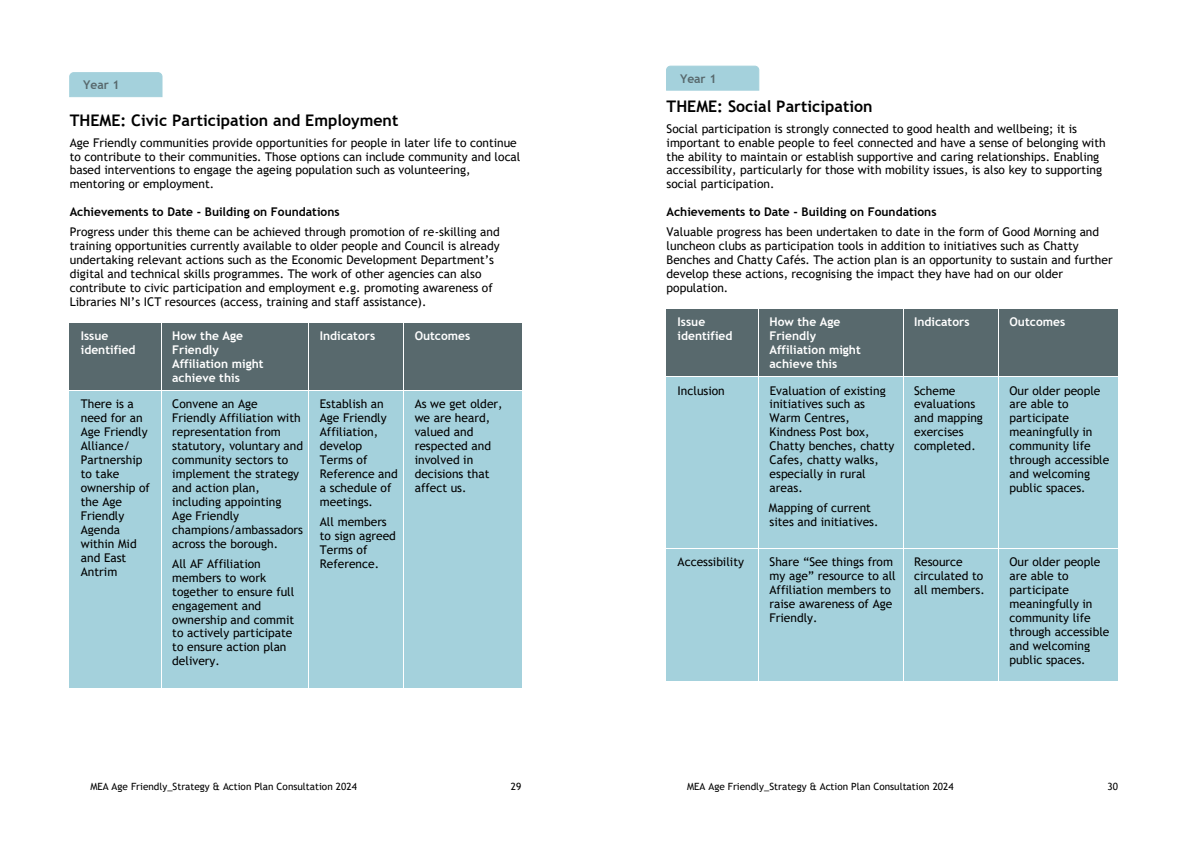
<style>
.page{position:relative;width:1191px;height:842px;background:#fff}
.page>*{position:absolute;margin:0;border:0;box-sizing:border-box;transform-origin:0 0}
.t1{font:700 16px "Trebuchet MS";color:#000}
.t2{font:12px/13.9px "Trebuchet MS";color:#000}
.t3{font:700 12px/14px "Trebuchet MS";color:#fff}
.t4{font:700 12px "Trebuchet MS";color:#000}
.t5{font:700 12px "Trebuchet MS";color:#58696d}
.t6{font:10px "Trebuchet MS";color:#000}
</style>
<div class="page">
<div style="left:70px;top:323px;width:91px;height:68px;background:#58696d"></div>
<div style="left:162px;top:323px;width:146px;height:68px;background:#58696d"></div>
<div style="left:309px;top:323px;width:94px;height:68px;background:#58696d"></div>
<div style="left:404px;top:323px;width:117px;height:68px;background:#58696d"></div>
<div style="left:70px;top:391px;width:91px;height:297px;background:#a4d1dc"></div>
<div style="left:162px;top:391px;width:146px;height:297px;background:#a4d1dc"></div>
<div style="left:309px;top:391px;width:94px;height:297px;background:#a4d1dc"></div>
<div style="left:404px;top:391px;width:117px;height:297px;background:#a4d1dc"></div>
<hr style="left:70px;top:391px;width:91px;height:1px;background:#fff">
<hr style="left:162px;top:391px;width:146px;height:1px;background:#fff">
<hr style="left:309px;top:391px;width:94px;height:1px;background:#fff">
<hr style="left:404px;top:391px;width:117px;height:1px;background:#fff">
<svg style="left:69px;top:72px;width:94px;height:26px"></svg>
<img style="left:76px;top:78px;width:56px;height:16px">
<div style="left:666px;top:309px;width:92px;height:68px;background:#58696d"></div>
<div style="left:758px;top:309px;width:144px;height:68px;background:#58696d"></div>
<div style="left:903px;top:309px;width:95px;height:68px;background:#58696d"></div>
<div style="left:998px;top:309px;width:119px;height:68px;background:#58696d"></div>
<hr style="left:666px;top:309px;width:92px;height:1px;background:#fff">
<hr style="left:758px;top:309px;width:144px;height:1px;background:#fff">
<hr style="left:903px;top:309px;width:95px;height:1px;background:#fff">
<hr style="left:998px;top:309px;width:119px;height:1px;background:#fff">
<hr style="left:758px;top:309px;width:1px;height:68px;background:#fff">
<hr style="left:998px;top:309px;width:1px;height:68px;background:#fff">
<div style="left:666px;top:377px;width:92px;height:171px;background:#a4d1dc"></div>
<div style="left:758px;top:377px;width:144px;height:171px;background:#a4d1dc"></div>
<div style="left:903px;top:377px;width:95px;height:171px;background:#a4d1dc"></div>
<div style="left:998px;top:377px;width:119px;height:171px;background:#a4d1dc"></div>
<hr style="left:666px;top:377px;width:92px;height:1px;background:#fff">
<hr style="left:758px;top:377px;width:144px;height:1px;background:#fff">
<hr style="left:903px;top:377px;width:95px;height:1px;background:#fff">
<hr style="left:998px;top:377px;width:119px;height:1px;background:#fff">
<hr style="left:758px;top:377px;width:1px;height:171px;background:#fff">
<hr style="left:998px;top:377px;width:1px;height:171px;background:#fff">
<div style="left:666px;top:549px;width:92px;height:131px;background:#a4d1dc"></div>
<div style="left:758px;top:549px;width:144px;height:131px;background:#a4d1dc"></div>
<div style="left:903px;top:549px;width:95px;height:131px;background:#a4d1dc"></div>
<div style="left:998px;top:549px;width:119px;height:131px;background:#a4d1dc"></div>
<hr style="left:758px;top:549px;width:1px;height:131px;background:#fff">
<hr style="left:998px;top:549px;width:1px;height:131px;background:#fff">
<svg style="left:666px;top:65px;width:94px;height:26px"></svg>
<img style="left:673px;top:71px;width:55px;height:16px">
<p class="t5" style="left:83px;top:78px;width:38px">Year 1</p>
<h1 class="t1" style="left:70px;top:110px;width:330px">THEME: Civic Participation and Employment</h1>
<p class="t2" style="left:70px;top:135px;width:452px">Age Friendly communities provide opportunities for people in later life to continue to contribute to their communities. Those options can include community and local based interventions to engage the ageing population such as volunteering, mentoring or employment.</p>
<p class="t4" style="left:70px;top:204px;width:271px">Achievements to Date - Building on Foundations</p>
<p class="t2" style="left:70px;top:225px;width:431px">Progress under this theme can be achieved through promotion of re-skilling and training opportunities currently available to older people and Council is already undertaking relevant actions such as the Economic Development Department’s digital and technical skills programmes. The work of other agencies can also contribute to civic participation and employment e.g. promoting awareness of Libraries NI’s ICT resources (access, training and staff assistance).</p>
<p class="t3" style="left:81px;top:329px;width:56px">Issue identified</p>
<p class="t3" style="left:172px;top:329px;width:93px">How the Age<br>Friendly<br>Affiliation might achieve this</p>
<p class="t3" style="left:320px;top:329px;width:57px">Indicators</p>
<p class="t3" style="left:415px;top:329px;width:57px">Outcomes</p>
<p class="t2" style="left:81px;top:397px;width:71px">There is a need for an<br>Age Friendly<br>Alliance/<br>Partnership to take ownership of the Age<br>Friendly<br>Agenda within Mid and East<br>Antrim</p>
<p class="t2" style="left:172px;top:397px;width:132px">Convene an Age<br>Friendly Affiliation with representation from statutory, voluntary and community sectors to implement the strategy and action plan, including appointing<br>Age Friendly champions/ambassadors across the borough.</p>
<p class="t2" style="left:320px;top:397px;width:79px">Establish an<br>Age Friendly<br>Affiliation, develop<br>Terms of<br>Reference and a schedule of meetings.</p>
<p class="t2" style="left:320px;top:515px;width:78px">All members to sign agreed<br>Terms of<br>Reference.</p>
<p class="t2" style="left:415px;top:397px;width:89px">As we get older, we are heard, valued and respected and involved in decisions that affect us.</p>
<p class="t2" style="left:172px;top:556px;width:124px">All AF Affiliation members to work together to ensure full engagement and ownership and commit to actively participate to ensure action plan delivery.</p>
<p class="t6" style="left:90px;top:780px;width:268px">MEA Age Friendly_Strategy &amp; Action Plan Consultation 2024</p>
<p class="t6" style="left:511px;top:780px;width:12px">29</p>
<p class="t5" style="left:680px;top:71px;width:38px">Year 1</p>
<h1 class="t1" style="left:666px;top:96px;width:207px">THEME: Social Participation</h1>
<p class="t2" style="left:666px;top:121px;width:441px">Social participation is strongly connected to good health and wellbeing; it is important to enable people to feel connected and have a sense of belonging with the ability to maintain or establish supportive and caring relationships. Enabling accessibility, particularly for those with mobility issues, is also key to supporting social participation.</p>
<p class="t4" style="left:666px;top:204px;width:271px">Achievements to Date - Building on Foundations</p>
<p class="t2" style="left:666px;top:225px;width:448px">Valuable progress has been undertaken to date in the form of Good Morning and luncheon clubs as participation tools in addition to initiatives such as Chatty Benches and Chatty Cafés. The action plan is an opportunity to sustain and further develop these actions, recognising the impact they have had on our older population.</p>
<p class="t3" style="left:677px;top:315px;width:56px">Issue identified</p>
<p class="t3" style="left:769px;top:315px;width:93px">How the Age<br>Friendly<br>Affiliation might achieve this</p>
<p class="t3" style="left:914px;top:315px;width:57px">Indicators</p>
<p class="t3" style="left:1009px;top:315px;width:57px">Outcomes</p>
<p class="t2" style="left:677px;top:383px;width:49px">Inclusion</p>
<p class="t2" style="left:769px;top:383px;width:126px;text-indent:-24px">EE Evaluation of existing initiatives such as<br>Warm Centres,<br>Kindness Post box,<br>Chatty benches, chatty<br>Cafes, chatty walks, especially in rural areas.</p>
<p class="t2" style="left:769px;top:501px;width:110px;text-indent:-24px">M Mapping of current sites and initiatives.</p>
<p class="t2" style="left:914px;top:383px;width:70px">Scheme evaluations and mapping exercises completed.</p>
<p class="t2" style="left:1009px;top:383px;width:101px">Our older people are able to participate meaningfully in community life through accessible and welcoming public spaces.</p>
<p class="t2" style="left:677px;top:555px;width:68px">Accessibility</p>
<p class="t2" style="left:769px;top:555px;width:128px">Share “See things from my age” resource to all<br>Affiliation members to raise awareness of Age<br>Friendly.</p>
<p class="t2" style="left:914px;top:555px;width:72px">Resource circulated to all members.</p>
<p class="t2" style="left:1009px;top:555px;width:101px">Our older people are able to participate meaningfully in community life through accessible and welcoming public spaces.</p>
<p class="t6" style="left:687px;top:780px;width:268px">MEA Age Friendly_Strategy &amp; Action Plan Consultation 2024</p>
<p class="t6" style="left:1107px;top:780px;width:12px">30</p>
</div>
